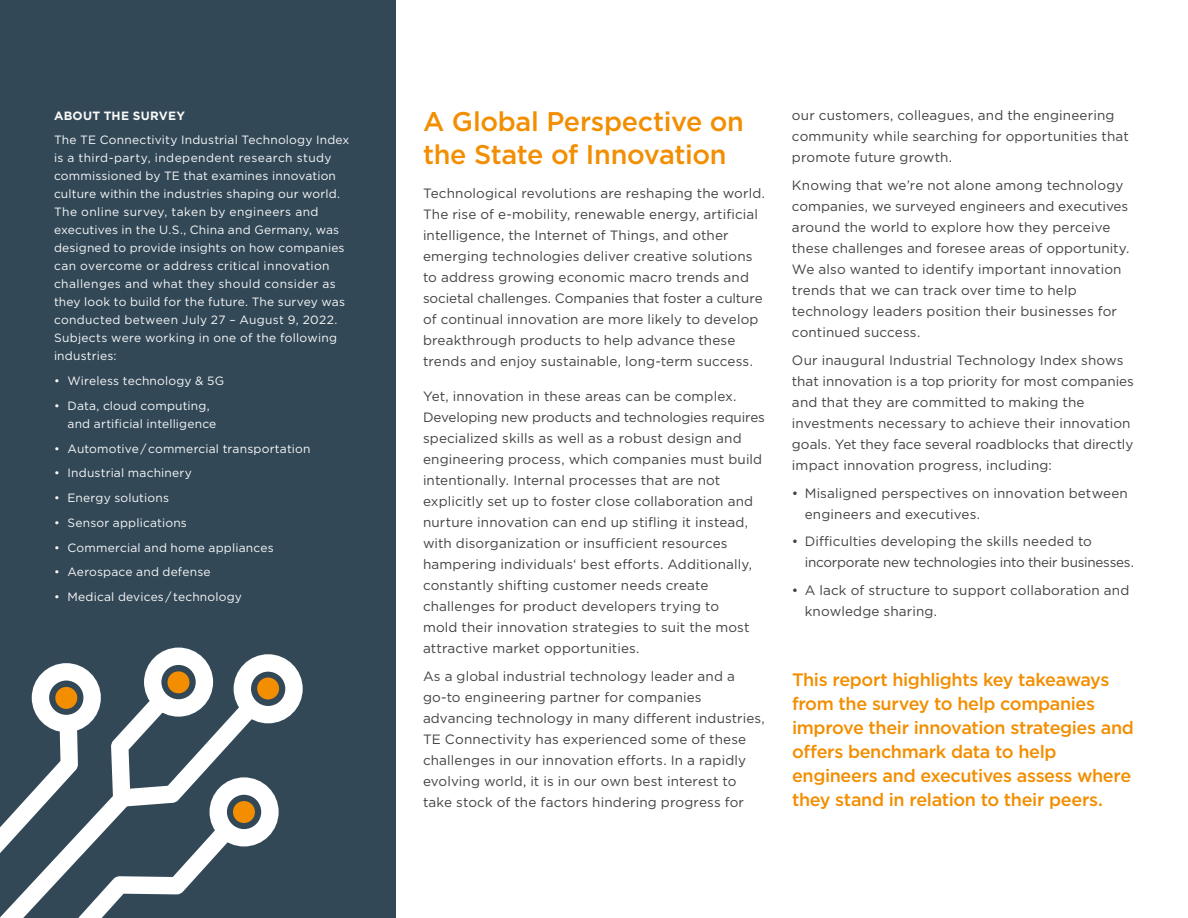
<style>
.page{position:relative;width:1188px;height:918px;background:#fff}
.page>*{position:absolute;margin:0;border:0;box-sizing:border-box;transform-origin:0 0}
.t1{font:500 27px/33px "Gotham";letter-spacing:-.01em;color:#f28e00}
.t2{font:500 18px/24px "Gotham";letter-spacing:-.02em;color:#f28e00}
.t3{font:13.5px/21px "Gotham";letter-spacing:.01em;color:#424241}
.t4{font:13.5px/21px "Gotham";letter-spacing:-.015em;color:#424241}
.t5{font:12px/18px "Gotham";letter-spacing:.02em;color:#f8f8f8}
.t6{font:700 12px "Gotham";letter-spacing:.02em;color:#f8f8f8}
</style>
<div class="page">
<div style="left:0;top:0;width:396px;height:918px;background:#324857"></div>
<svg style="left:0;top:648px;width:303px;height:270px"></svg>
<p class="t6" style="left:54px;top:107px;width:133px">ABOUT THE SURVEY</p>
<p class="t5" style="left:54px;top:131px;width:297px">The TE Connectivity Industrial Technology Index is a third-party, independent research study commissioned by TE that examines innovation culture within the industries shaping our world.<br>The online survey, taken by engineers and executives in the U.S., China and Germany, was designed to provide insights on how companies can overcome or address critical innovation challenges and what they should consider as they look to build for the future. The survey was conducted between July 27 – August 9, 2022.<br>Subjects were working in one of the following industries:</p>
<p class="t5" style="left:54px;top:372px;width:172px">• Wireless technology &amp; 5G</p>
<p class="t5" style="left:68px;top:396px;width:150px;text-indent:-14px">• Data, cloud computing, and artificial intelligence</p>
<p class="t5" style="left:54px;top:439px;width:258px">• Automotive / commercial transportation</p>
<p class="t5" style="left:54px;top:464px;width:140px">• Industrial machinery</p>
<p class="t5" style="left:54px;top:489px;width:116px">• Energy solutions</p>
<p class="t5" style="left:54px;top:513px;width:134px">• Sensor applications</p>
<p class="t5" style="left:54px;top:538px;width:221px">• Commercial and home appliances</p>
<p class="t5" style="left:54px;top:563px;width:158px">• Aerospace and defense</p>
<p class="t5" style="left:54px;top:588px;width:190px">• Medical devices / technology</p>
<h1 class="t1" style="left:423px;top:104px;width:323px">A Global Perspective on the State of Innovation</h1>
<p class="t3" style="left:423px;top:183px;width:343px">Technological revolutions are reshaping the world.<br>The rise of e-mobility, renewable energy, artificial intelligence, the Internet of Things, and other emerging technologies deliver creative solutions to address growing economic macro trends and societal challenges. Companies that foster a culture of continual innovation are more likely to develop breakthrough products to help advance these trends and enjoy sustainable, long-term success.</p>
<p class="t3" style="left:423px;top:385px;width:343px">Yet, innovation in these areas can be complex.<br>Developing new products and technologies requires specialized skills as well as a robust design and engineering process, which companies must build intentionally. Internal processes that are not explicitly set up to foster close collaboration and nurture innovation can end up stifling it instead, with disorganization or insufficient resources hampering individuals‘ best efforts. Additionally, constantly shifting customer needs create challenges for product developers trying to<br>mold their innovation strategies to suit the most attractive market opportunities.</p>
<p class="t3" style="left:423px;top:665px;width:343px">As a global industrial technology leader and a go-to engineering partner for companies advancing technology in many different industries, TE Connectivity has experienced some of these challenges in our innovation efforts. In a rapidly evolving world, it is in our own best interest to take stock of the factors hindering progress for</p>
<p class="t3" style="left:792px;top:105px;width:338px">our customers, colleagues, and the engineering community while searching for opportunities that promote future growth.</p>
<p class="t3" style="left:792px;top:174px;width:339px">Knowing that we’re not alone among technology companies, we surveyed engineers and executives around the world to explore how they perceive these challenges and foresee areas of opportunity.<br>We also wanted to identify important innovation trends that we can track over time to help technology leaders position their businesses for continued success.</p>
<p class="t3" style="left:792px;top:349px;width:344px">Our inaugural Industrial Technology Index shows that innovation is a top priority for most companies and that they are committed to making the investments necessary to achieve their innovation goals. Yet they face several roadblocks that directly impact innovation progress, including:</p>
<p class="t3" style="left:805px;top:482px;width:325px;text-indent:-13px">• Misaligned perspectives on innovation between engineers and executives.</p>
<p class="t4" style="left:805px;top:531px;width:331px;text-indent:-13px">• Difficulties developing the skills needed to incorporate new technologies into their businesses.</p>
<p class="t3" style="left:805px;top:580px;width:326px;text-indent:-13px">• A lack of structure to support collaboration and knowledge sharing.</p>
<h2 class="t2" style="left:792px;top:668px;width:344px">This report highlights key takeaways from the survey to help companies improve their innovation strategies and offers benchmark data to help engineers and executives assess where they stand in relation to their peers.</h2>
</div>
